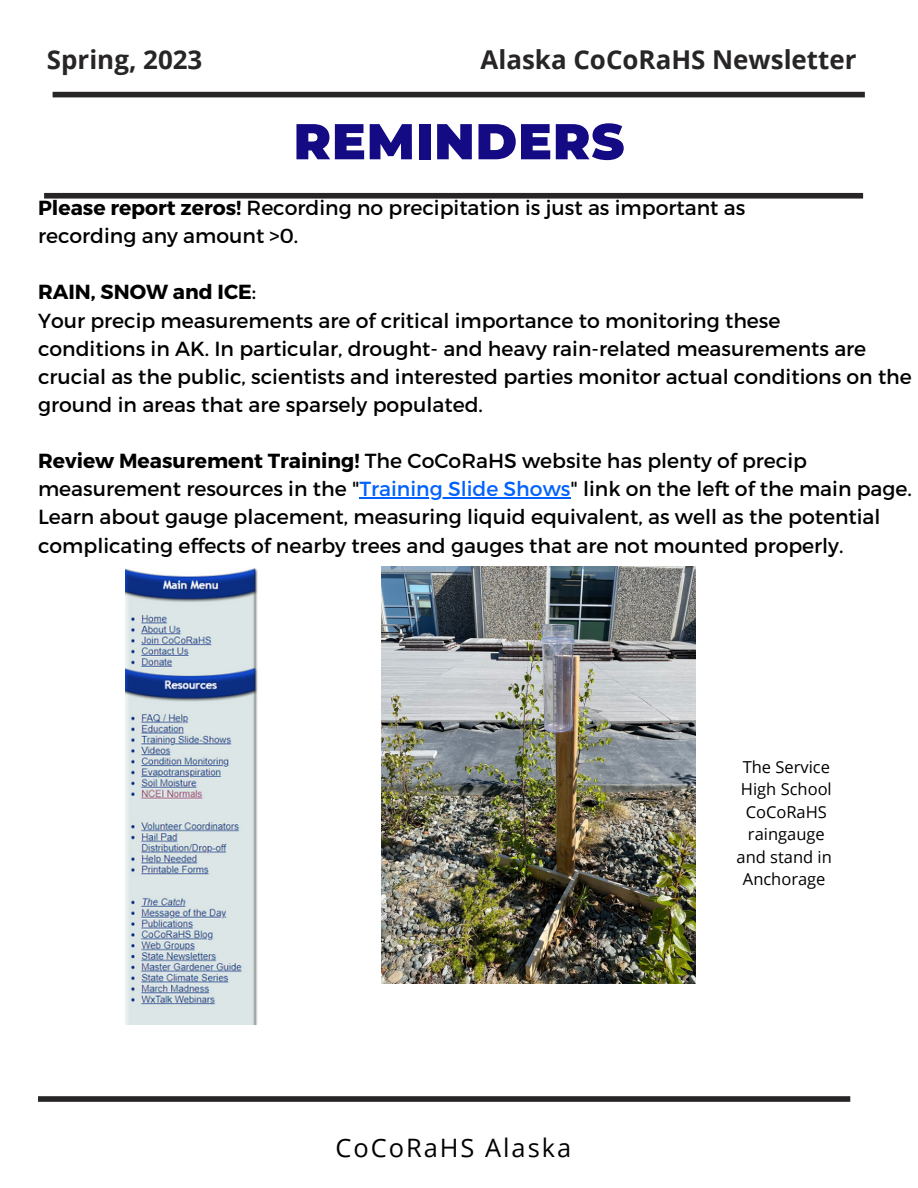
<style>
.page{position:relative;width:918px;height:1188px;background:#fff}
.page>*{position:absolute;margin:0;border:0;box-sizing:border-box;transform-origin:0 0}
.t1{font:900 50.25px "Montserrat";letter-spacing:.02em;color:#130a84}
.t2{font:700 25.95px "Open Sans";color:#272525}
.t3{font:25.35px "Open Sans";letter-spacing:.08em;color:#000}
.t4{font:20.4px/28.2px "Montserrat";color:#000}
.t5{font:16.5px/22.5px "Open Sans";color:#000;text-align:center}
.s1{font-weight:700}
.s2{color:#0061fe}
</style>
<div class="page">
<div style="left:53px;top:92px;width:812px;height:5px;background:#272525"></div>
<div style="left:44px;top:193px;width:819px;height:6px;background:#272525"></div>
<div style="left:38px;top:1096px;width:812px;height:6px;background:#272525"></div>
<img style="left:381px;top:566px;width:314px;height:418px">
<img style="left:125px;top:568px;width:133px;height:456px">
<hr style="left:359px;top:497px;width:211px;height:2px;background:#0061fe">
<p class="t2" style="left:47px;top:41px;width:157px">Spring, 2023</p>
<p class="t2" style="left:481px;top:41px;width:377px">Alaska CoCoRaHS Newsletter</p>
<h1 class="t1" style="left:294px;top:111px;width:332px">REMINDERS</h1>
<p class="t4" style="left:38px;top:193px;width:709px"><span class="s1">Please report zeros!</span> Recording no precipitation is just as important as recording any amount &gt;0.</p>
<p class="t4" style="left:38px;top:277px;width:875px"><span class="s1">RAIN, SNOW and ICE</span>:<br>Your precip measurements are of critical importance to monitoring these<br>conditions in AK. In particular, drought- and heavy rain-related measurements are crucial as the public, scientists and interested parties monitor actual conditions on the ground in areas that are sparsely populated.</p>
<p class="t4" style="left:38px;top:446px;width:876px"><span class="s1">Review Measurement Training!</span> The CoCoRaHS website has plenty of precip measurement resources in the "<span class="s2">Training Slide Shows</span>" link on the left of the main page.<br>Learn about gauge placement, measuring liquid equivalent, as well as the potential complicating effects of nearby trees and gauges that are not mounted properly.</p>
<p class="t3" style="left:335px;top:1130px;width:237px">CoCoRaHS Alaska</p>
<p class="t5" style="left:737px;top:755px;width:97px">The Service<br>High School<br>CoCoRaHS raingauge and stand in<br>Anchorage</p>
</div>
